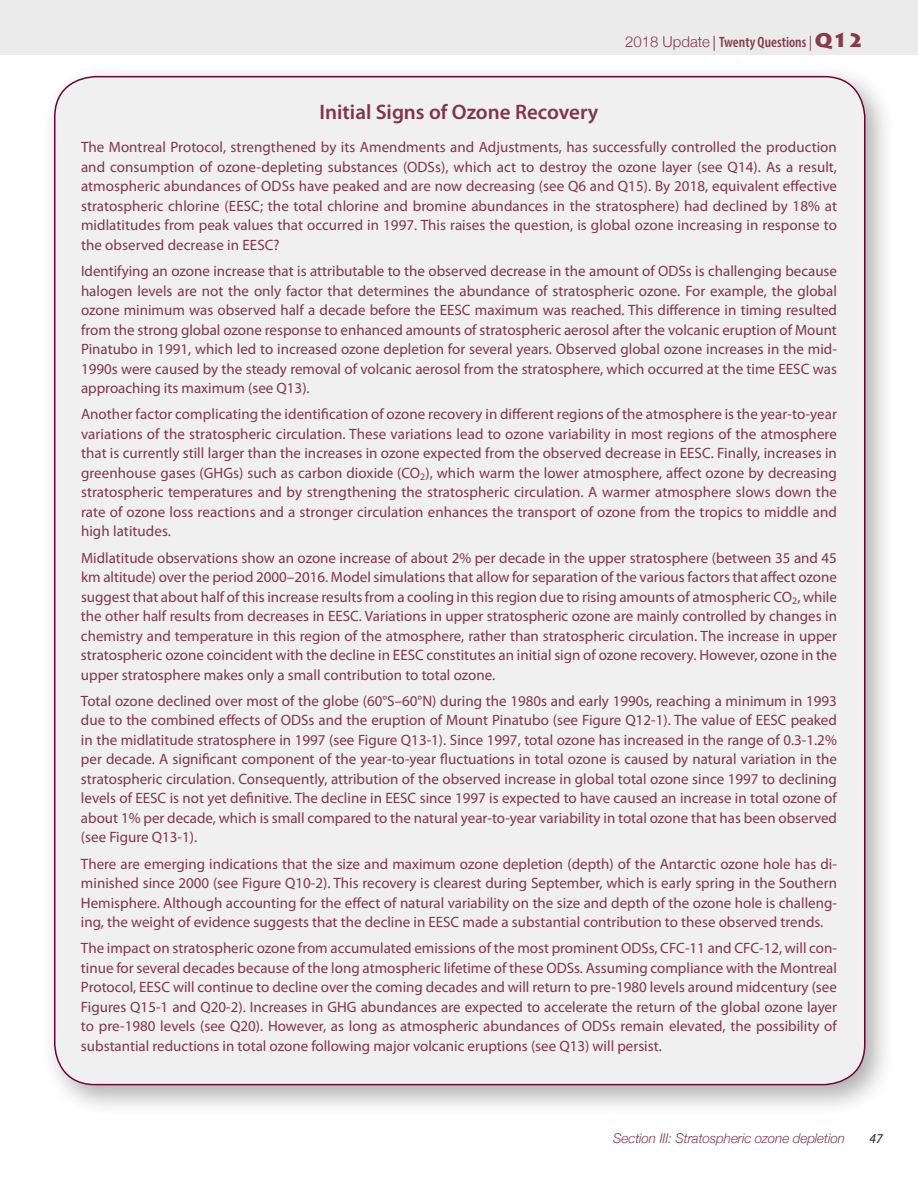
<style>
.page{position:relative;width:918px;height:1188px;background:#fff}
.page>*{position:absolute;margin:0;border:0;box-sizing:border-box;transform-origin:0 0}
.t1{font:600 21px "Myriad Pro";color:#81344c}
.t2{font:15px/19.5px "Myriad Pro";color:#81344c;text-align:justify}
.t3{font:600 condensed 15px "Myriad Pro";color:#843b50}
.t4{font:italic 300 13.5px "Helvetica Neue";letter-spacing:-.01em;color:#843b50}
.t5{font:italic 13.5px "Myriad Pro";color:#231f20}
.s1{font-family:"Helvetica Neue";font-weight:300;font-stretch:normal}
.s2{font-weight:400;font-stretch:normal}
.s3{font-family:"Lithos Pro";font-weight:900;font-stretch:normal;font-size:19.5px}
</style>
<div class="page">
<div style="left:41px;top:63px;width:856px;height:1055px;background:#231f20;opacity:.38"></div>
<div style="left:0;top:0;width:918px;height:55px;background:#ecebeb"></div>
<div style="left:54px;top:77px;width:810px;height:1008px;background:#f0f0f0;border-radius:40px"></div>
<p class="t3" style="left:625px;top:33px;width:240px"><span class="s1">2018 Update</span> <span class="s2">|</span> Twenty Questions <span class="s2">|</span> <span class="s3">Q12</span></p>
<h1 class="t1" style="left:320px;top:99px;width:280px">Initial Signs of Ozone Recovery</h1>
<p class="t2" style="left:81px;top:137px;width:758px">The Montreal Protocol, strengthened by its Amendments and Adjustments, has successfully controlled the production and consumption of ozone-depleting substances (ODSs), which act to destroy the ozone layer (see Q14). As a result, atmospheric abundances of ODSs have peaked and are now decreasing (see Q6 and Q15). By 2018, equivalent effective stratospheric chlorine (EESC; the total chlorine and bromine abundances in the stratosphere) had declined by 18% at midlatitudes from peak values that occurred in 1997. This raises the question, is global ozone increasing in response to the observed decrease in EESC?</p>
<p class="t2" style="left:81px;top:261px;width:758px">Identifying an ozone increase that is attributable to the observed decrease in the amount of ODSs is challenging because halogen levels are not the only factor that determines the abundance of stratospheric ozone. For example, the global ozone minimum was observed half a decade before the EESC maximum was reached. This difference in timing resulted from the strong global ozone response to enhanced amounts of stratospheric aerosol after the volcanic eruption of Mount Pinatubo in 1991, which led to increased ozone depletion for several years. Observed global ozone increases in the mid-1990s were caused by the steady removal of volcanic aerosol from the stratosphere, which occurred at the time EESC was approaching its maximum (see Q13).</p>
<p class="t2" style="left:81px;top:404px;width:758px">Another factor complicating the identification of ozone recovery in different regions of the atmosphere is the year-to-year variations of the stratospheric circulation. These variations lead to ozone variability in most regions of the atmosphere that is currently still larger than the increases in ozone expected from the observed decrease in EESC. Finally, increases in greenhouse gases (GHGs) such as carbon dioxide (CO<sub>2</sub>), which warm the lower atmosphere, affect ozone by decreasing stratospheric temperatures and by strengthening the stratospheric circulation. A warmer atmosphere slows down the rate of ozone loss reactions and a stronger circulation enhances the transport of ozone from the tropics to middle and high latitudes.</p>
<p class="t2" style="left:81px;top:548px;width:758px">Midlatitude observations show an ozone increase of about 2% per decade in the upper stratosphere (between 35 and 45 km altitude) over the period 2000–2016. Model simulations that allow for separation of the various factors that affect ozone suggest that about half of this increase results from a cooling in this region due to rising amounts of atmospheric CO<sub>2</sub>, while the other half results from decreases in EESC. Variations in upper stratospheric ozone are mainly controlled by changes in chemistry and temperature in this region of the atmosphere, rather than stratospheric circulation. The increase in upper stratospheric ozone coincident with the decline in EESC constitutes an initial sign of ozone recovery. However, ozone in the upper stratosphere makes only a small contribution to total ozone.</p>
<p class="t2" style="left:81px;top:691px;width:758px">Total ozone declined over most of the globe (60°S–60°N) during the 1980s and early 1990s, reaching a minimum in 1993 due to the combined effects of ODSs and the eruption of Mount Pinatubo (see Figure Q12-1). The value of EESC peaked in the midlatitude stratosphere in 1997 (see Figure Q13-1). Since 1997, total ozone has increased in the range of 0.3-1.2% per decade. A significant component of the year-to-year fluctuations in total ozone is caused by natural variation in the stratospheric circulation. Consequently, attribution of the observed increase in global total ozone since 1997 to declining levels of EESC is not yet definitive. The decline in EESC since 1997 is expected to have caused an increase in total ozone of about 1% per decade, which is small compared to the natural year-to-year variability in total ozone that has been observed (see Figure Q13-1).</p>
<p class="t2" style="left:81px;top:854px;width:758px">There are emerging indications that the size and maximum ozone depletion (depth) of the Antarctic ozone hole has di&shy;minished since 2000 (see Figure Q10-2). This recovery is clearest during September, which is early spring in the Southern Hemisphere. Although accounting for the effect of natural variability on the size and depth of the ozone hole is challeng&shy;ing, the weight of evidence suggests that the decline in EESC made a substantial contribution to these observed trends.</p>
<p class="t2" style="left:81px;top:938px;width:758px">The impact on stratospheric ozone from accumulated emissions of the most prominent ODSs, CFC-11 and CFC-12, will con&shy;tinue for several decades because of the long atmospheric lifetime of these ODSs. Assuming compliance with the Montreal Protocol, EESC will continue to decline over the coming decades and will return to pre-1980 levels around midcentury (see Figures Q15-1 and Q20-2). Increases in GHG abundances are expected to accelerate the return of the global ozone layer to pre-1980 levels (see Q20). However, as long as atmospheric abundances of ODSs remain elevated, the possibility of substantial reductions in total ozone following major volcanic eruptions (see Q13) will persist.</p>
<p class="t4" style="left:613px;top:1128px;width:233px">Section III: Stratospheric ozone depletion</p>
<p class="t5" style="left:869px;top:1130px;width:15px">47</p>
</div>
